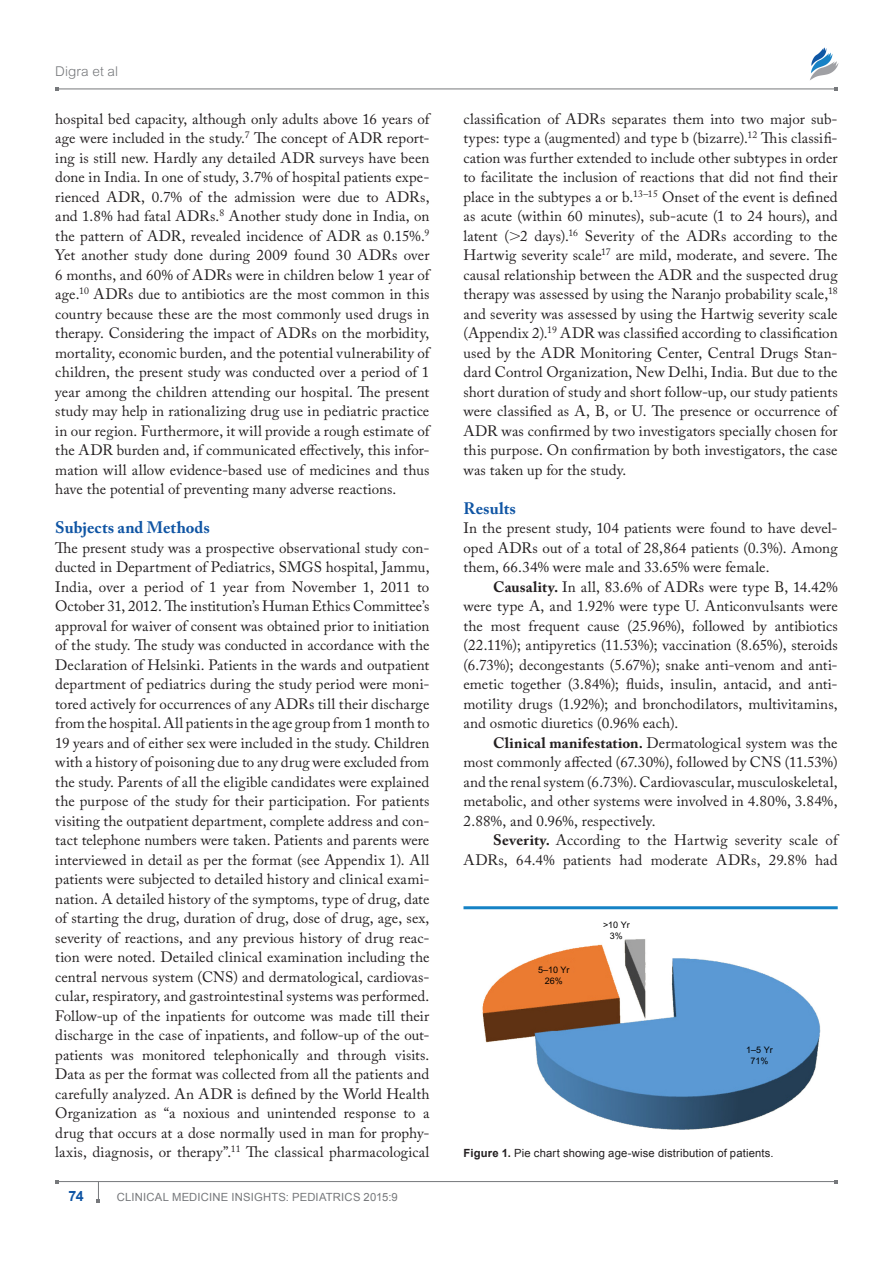
<style>
.page{position:relative;width:893px;height:1263px;background:#fff}
.page>*{position:absolute;margin:0;border:0;box-sizing:border-box;transform-origin:0 0}
.t1{font:700 16.5px "Adobe Caslon Pro";color:#1055a4}
.TxF{font:15px/19.5px "Adobe Caslon Pro";letter-spacing:.005em;color:#231f20;text-align:justify}
.Tx{font:15px/19.5px "Adobe Caslon Pro";letter-spacing:.005em;color:#231f20;text-align:justify}
.RunF-folio{font:700 14.25px "Arial";color:#1055a4}
.RunH{font:300 13.5px "Arial MT Std";letter-spacing:.005em;color:#76787b}
.FigC{font:11.25px "Arial";letter-spacing:.01em;color:#231f20}
.RunF{font:11.25px "Arial";letter-spacing:.015em;color:#76787b}
.t2{font:9px/10.8px "Arial";color:#000;text-align:center}
.s1{font-family:"Mathematical Pi One"}
.s2{font-weight:700}
</style>
<div class="page">
<hr style="left:57px;top:89px;width:779px;height:1px;background:#76787b">
<hr style="left:57px;top:1181px;width:779px;height:1px;background:#76787b">
<img style="left:810px;top:47px;width:29px;height:33px">
<svg style="left:97px;top:1182px;width:3px;height:20px"></svg>
<hr style="left:463px;top:906px;width:375px;height:3px;background:#1582c5">
<img style="left:482px;top:939px;width:339px;height:191px">
<p class="RunH" style="left:55px;top:63px;width:64px">Digra et al</p>
<p class="Tx" style="left:55px;top:109px;width:376px">hospital bed capacity, although only adults above 16 years of age were included in the study.<sup>7</sup> The concept of ADR report&shy;ing is still new. Hardly any detailed ADR surveys have been done in India. In one of study, 3.7% of hospital patients expe&shy;rienced ADR, 0.7% of the admission were due to ADRs, and 1.8% had fatal ADRs.<sup>8</sup> Another study done in India, on the pattern of ADR, revealed incidence of ADR as 0.15%.<sup>9<br></sup>Yet another study done during 2009 found 30 ADRs over 6 months, and 60% of ADRs were in children below 1 year of age.<sup>10</sup> ADRs due to antibiotics are the most common in this country because these are the most commonly used drugs in therapy. Considering the impact of ADRs on the morbidity, mortality, economic burden, and the potential vulnerability of children, the present study was conducted over a period of 1 year among the children attending our hospital. The present study may help in rationalizing drug use in pediatric practice in our region. Furthermore, it will provide a rough estimate of the ADR burden and, if communicated effectively, this infor&shy;mation will allow evidence-based use of medicines and thus have the potential of preventing many adverse reactions.</p>
<h1 class="t1" style="left:55px;top:518px;width:156px">Subjects and Methods</h1>
<p class="TxF" style="left:55px;top:538px;width:376px">The present study was a prospective observational study con&shy;ducted in Department of Pediatrics, SMGS hospital, Jammu, India, over a period of 1 year from November 1, 2011 to October 31, 2012. The institution’s Human Ethics Committee’s approval for waiver of consent was obtained prior to initiation of the study. The study was conducted in accordance with the Declaration of Helsinki. Patients in the wards and outpatient department of pediatrics during the study period were moni&shy;tored actively for occurrences of any ADRs till their discharge from the hospital. All patients in the age group from 1 month to 19 years and of either sex were included in the study. Children with a history of poisoning due to any drug were excluded from the study. Parents of all the eligible candidates were explained the purpose of the study for their participation. For patients visiting the outpatient department, complete address and con&shy;tact telephone numbers were taken. Patients and parents were interviewed in detail as per the format (see Appendix 1). All patients were subjected to detailed history and clinical exami&shy;nation. A detailed history of the symptoms, type of drug, date of starting the drug, duration of drug, dose of drug, age, sex, severity of reactions, and any previous history of drug reac&shy;tion were noted. Detailed clinical examination including the central nervous system (CNS) and dermatological, cardiovas&shy;cular, respiratory, and gastrointestinal systems was performed.<br>Follow-up of the inpatients for outcome was made till their discharge in the case of inpatients, and follow-up of the out&shy;patients was monitored telephonically and through visits.<br>Data as per the format was collected from all the patients and carefully analyzed. An ADR is defined by the World Health Organization as “a noxious and unintended response to a drug that occurs at a dose normally used in man for prophy&shy;laxis, diagnosis, or therapy”.<sup>11</sup> The classical pharmacological</p>
<p class="RunF-folio" style="left:69px;top:1186px;width:16px">74</p>
<p class="RunF" style="left:117px;top:1189px;width:282px">Clinical Medicine I nsights: Pediatrics 2015:9</p>
<p class="TxF" style="left:463px;top:109px;width:376px">classification of ADRs separates them into two major sub&shy;types: type a (augmented) and type b (bizarre).<sup>12</sup> This classifi&shy;cation was further extended to include other subtypes in order to facilitate the inclusion of reactions that did not find their place in the subtypes a or b.<sup>13–15</sup> Onset of the event is defined as acute (within 60 minutes), sub-acute (1 to 24 hours), and latent (<span class="s1">.</span>2 days).<sup>16</sup> Severity of the ADRs according to the Hartwig severity scale<sup>17</sup> are mild, moderate, and severe. The causal relationship between the ADR and the suspected drug therapy was assessed by using the Naranjo probability scale,<sup>18 </sup>and severity was assessed by using the Hartwig severity scale (Appendix 2).<sup>19</sup> ADR was classified according to classification used by the ADR Monitoring Center, Central Drugs Stan&shy;dard Control Organization, New Delhi, India. But due to the short duration of study and short follow-up, our study patients were classified as A, B, or U. The presence or occurrence of ADR was confirmed by two investigators specially chosen for this purpose. On confirmation by both investigators, the case was taken up for the study.</p>
<h1 class="t1" style="left:463px;top:498px;width:54px">Results</h1>
<p class="TxF" style="left:463px;top:518px;width:376px">In the present study, 104 patients were found to have devel&shy;oped ADRs out of a total of 28,864 patients (0.3%). Among them, 66.34% were male and 33.65% were female.</p>
<h2 class="TxF" style="left:463px;top:577px;width:376px;text-indent:30px"><span class="s2">Causality.</span> In all, 83.6% of ADRs were type B, 14.42% were type A, and 1.92% were type U. Anticonvulsants were the most frequent cause (25.96%), followed by antibiotics (22.11%); antipyretics (11.53%); vaccination (8.65%), steroids (6.73%); decongestants (5.67%); snake anti-venom and anti&shy;emetic together (3.84%); fluids, insulin, antacid, and anti&shy;motility drugs (1.92%); and bronchodilators, multivitamins, and osmotic diuretics (0.96% each).</h2>
<h2 class="TxF" style="left:463px;top:733px;width:376px;text-indent:30px"><span class="s2">Clinical manifestation.</span> Dermatological system was the most commonly affected (67.30%), followed by CNS (11.53%) and the renal system (6.73%). Cardiovascular, musculoskeletal, metabolic, and other systems were involved in 4.80%, 3.84%, 2.88%, and 0.96%, respectively.</h2>
<h2 class="TxF" style="left:463px;top:830px;width:376px;text-align:right"><span class="s2">Severity.</span> According to the Hartwig severity scale of<br>ADRs, 64.4% patients had moderate ADRs, 29.8% had</h2>
<p class="t2" style="left:538px;top:965px;width:33px">5–10 Yr<br>26%</p>
<p class="t2" style="left:603px;top:920px;width:28px">&gt;10 Yr<br>3%</p>
<p class="t2" style="left:746px;top:1045px;width:28px">1–5 Yr<br>71%</p>
<p class="FigC" style="left:463px;top:1146px;width:312px"><span class="s2">Figure 1.</span> Pie chart showing age-wise distribution of patients.</p>
</div>
